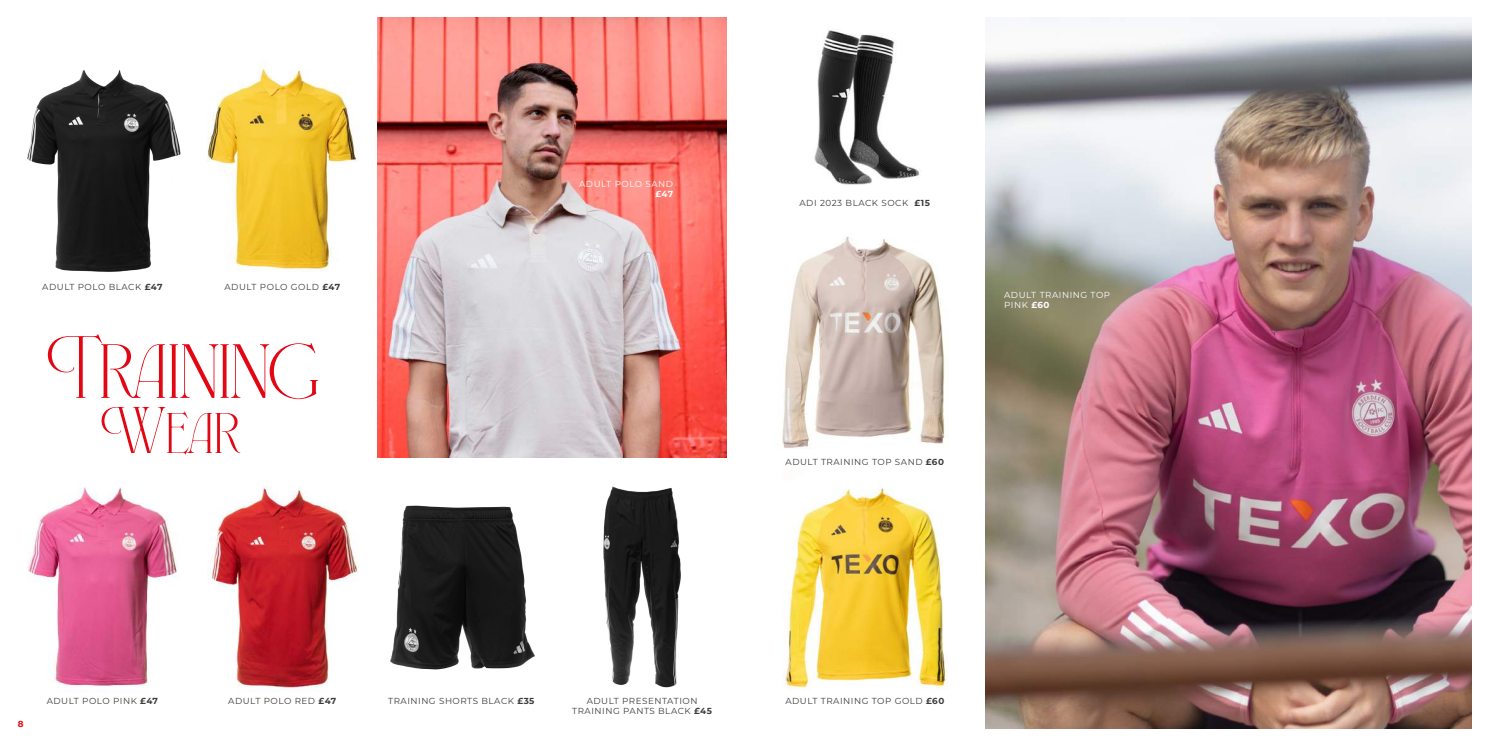
<style>
.page{position:relative;width:1489px;height:745px;background:#fff}
.page>*{position:absolute;margin:0;border:0;box-sizing:border-box;transform-origin:0 0}
.t1{font:700 117.5px "Fleur";color:#e30613}
.t2{font:700 87.5px "Fleur";color:#e30613}
.t3{font:8.75px/10px "Montserrat";letter-spacing:.06em;color:#3c3c3b;text-align:center}
.t4{font:8.75px/10px "Montserrat";letter-spacing:.06em;color:#fff}
.t5{font:700 8.75px "Montserrat";color:#fff}
.t6{font:700 8.75px "Montserrat";color:#e30613}
.s1{font-weight:700}
</style>
<div class="page">
<img style="left:27px;top:70px;width:154px;height:202px">
<img style="left:377px;top:18px;width:349px;height:439px">
<img style="left:985px;top:22px;width:485px;height:705px">
<img style="left:207px;top:61px;width:150px;height:211px">
<img style="left:785px;top:488px;width:161px;height:202px">
<img style="left:782px;top:236px;width:164px;height:213px">
<img style="left:27px;top:487px;width:151px;height:201px">
<img style="left:209px;top:486px;width:149px;height:205px">
<img style="left:603px;top:486px;width:78px;height:202px">
<img style="left:390px;top:505px;width:145px;height:165px">
<img style="left:814px;top:30px;width:106px;height:155px">
<p class="t3" style="left:42px;top:281px;width:122px">ADULT POLO BLACK <span class="s1">£47</span></p>
<p class="t3" style="left:224px;top:281px;width:117px">ADULT POLO GOLD <span class="s1">£47</span></p>
<h1 class="t1" style="left:48px;top:294px;width:272px">Training</h1>
<h2 class="t2" style="left:101px;top:375px;width:140px">Wear</h2>
<p class="t4" style="left:579px;top:178px;width:95px">ADULT POLO SAND</p>
<p class="t5" style="left:655px;top:187px;width:19px">£47</p>
<p class="t3" style="left:799px;top:197px;width:132px">ADI 2023 BLACK SOCK <span class="s1">£15</span></p>
<p class="t3" style="left:785px;top:456px;width:160px">ADULT TRAINING TOP SAND <span class="s1">£60</span></p>
<p class="t4" style="left:1004px;top:289px;width:108px">ADULT TRAINING TOP<br>PINK <span class="s1">£60</span></p>
<p class="t6" style="left:18px;top:717px;width:7px">8</p>
<p class="t3" style="left:47px;top:695px;width:113px">ADULT POLO PINK <span class="s1">£47</span></p>
<p class="t3" style="left:228px;top:695px;width:109px">ADULT POLO RED <span class="s1">£47</span></p>
<p class="t3" style="left:388px;top:695px;width:148px">TRAINING SHORTS BLACK <span class="s1">£35</span></p>
<p class="t3" style="left:572px;top:695px;width:141px">ADULT PRESENTATION<br>TRAINING PANTS BLACK <span class="s1">£45</span></p>
<p class="t3" style="left:785px;top:695px;width:160px">ADULT TRAINING TOP GOLD <span class="s1">£60</span></p>
</div>
